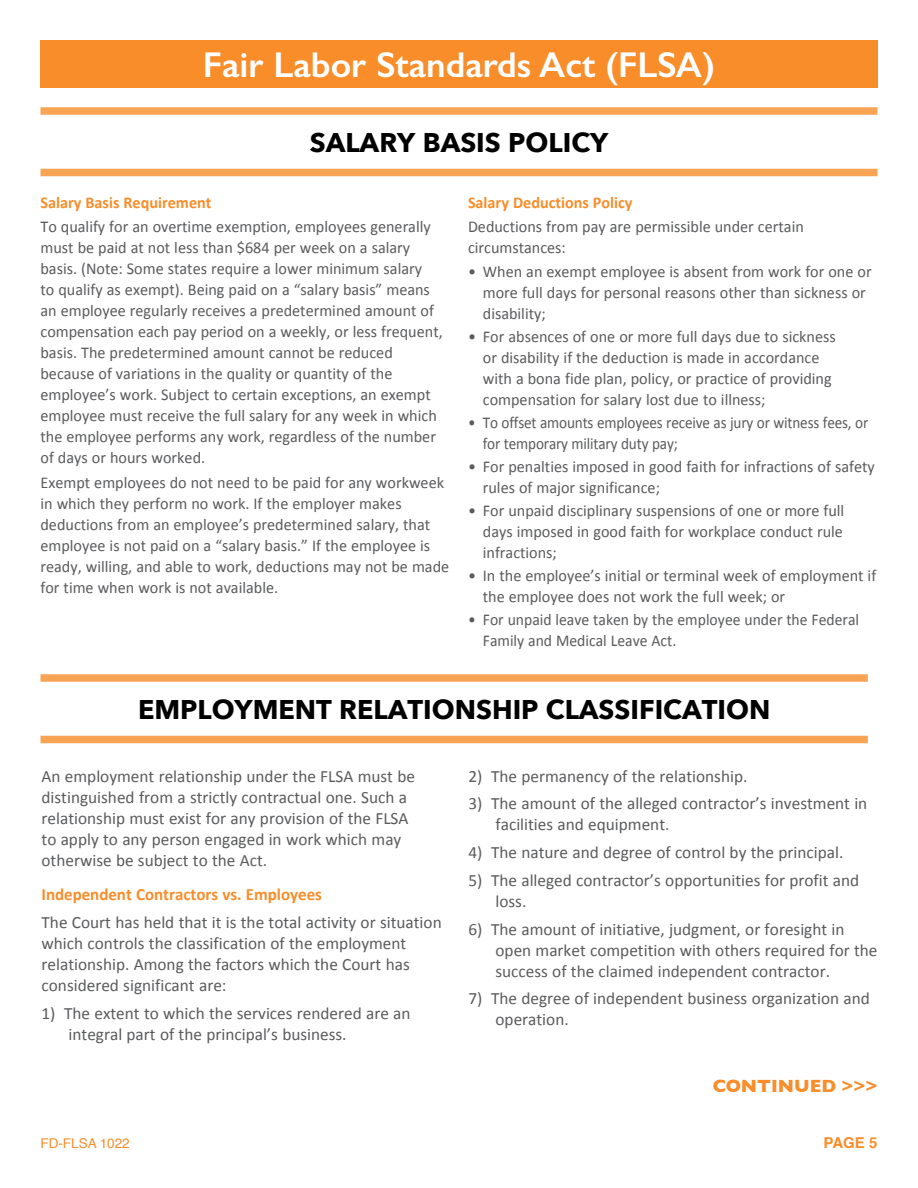
<style>
.page{position:relative;width:918px;height:1188px;background:#fff}
.page>*{position:absolute;margin:0;border:0;box-sizing:border-box;transform-origin:0 0}
.t1{font:600 36px "Gill Sans";color:#fff}
.t2{font:700 27px "Avenir Next";color:#000}
.t3{font:700 18px "Gill Sans";color:#f88d2a}
.t4{font:17.25px/21px "Calibri";color:#5a5b5d}
.t5{font:700 17.25px "Calibri";color:#f88d2a}
.t6{font:16.5px/21px "Calibri";color:#5a5b5d}
.t7{font:16.5px/21px "Calibri";color:#5a5b5d;scale:.92 1}
.t8{font:16.5px/21px "Calibri";color:#5a5b5d;scale:.95 1}
.t9{font:700 16.5px "Calibri";color:#f88d2a}
.t10{font:700 15px "Helvetica";color:#f88d2a}
.t11{font:13.5px "Helvetica";color:#f88d2a}
</style>
<div class="page">
<div style="left:41px;top:40px;width:837px;height:48px;background:#f88d2a"></div>
<div style="left:41px;top:107px;width:837px;height:8px;background:#f9a455"></div>
<div style="left:41px;top:169px;width:837px;height:7px;background:#f9a455"></div>
<div style="left:41px;top:674px;width:827px;height:8px;background:#f9a455"></div>
<div style="left:41px;top:736px;width:827px;height:7px;background:#f9a455"></div>
<h1 class="t1" style="left:203px;top:52px;width:514px">Fair Labor Standards Act (FLSA)</h1>
<h2 class="t2" style="left:310px;top:131px;width:300px">SALARY BASIS POLICY</h2>
<p class="t9" style="left:40px;top:197px;width:173px">Salary Basis Requirement</p>
<p class="t6" style="left:40px;top:216px;width:404px">To qualify for an overtime exemption, employees generally must be paid at not less than $684 per week on a salary basis. (Note: Some states require a lower minimum salary<br>to qualify as exempt). Being paid on a “salary basis” means an employee regularly receives a predetermined amount of compensation each pay period on a weekly, or less frequent, basis. The predetermined amount cannot be reduced because of variations in the quality or quantity of the employee’s work. Subject to certain exceptions, an exempt employee must receive the full salary for any week in which the employee performs any work, regardless of the number of days or hours worked.</p>
<p class="t6" style="left:40px;top:471px;width:410px">Exempt employees do not need to be paid for any workweek in which they perform no work. If the employer makes deductions from an employee’s predetermined salary, that employee is not paid on a “salary basis.” If the employee is ready, willing, and able to work, deductions may not be made for time when work is not available.</p>
<p class="t9" style="left:468px;top:191px;width:166px">Salary Deductions Policy</p>
<p class="t6" style="left:468px;top:216px;width:337px">Deductions from pay are permissible under certain circumstances:</p>
<p class="t6" style="left:483px;top:260px;width:390px;text-indent:-15px">• When an exempt employee is absent from work for one or more full days for personal reasons other than sickness or disability;</p>
<p class="t6" style="left:483px;top:325px;width:355px;text-indent:-15px">• For absences of one or more full days due to sickness or disability if the deduction is made in accordance with a bona fide plan, policy, or practice of providing compensation for salary lost due to illness;</p>
<p class="t7" style="left:483px;top:411px;width:421px;text-indent:-15px">• To offset amounts employees receive as jury or witness fees, or for temporary military duty pay;</p>
<p class="t6" style="left:483px;top:456px;width:394px;text-indent:-15px">• For penalties imposed in good faith for infractions of safety rules of major significance;</p>
<p class="t6" style="left:483px;top:500px;width:363px;text-align:justify;text-indent:-15px">• For unpaid disciplinary suspensions of one or more full days imposed in good faith for workplace conduct rule infractions;</p>
<p class="t6" style="left:483px;top:565px;width:395px;text-indent:-15px">• In the employee’s initial or terminal week of employment if the employee does not work the full week; or</p>
<p class="t8" style="left:483px;top:609px;width:398px;text-indent:-15px">• For unpaid leave taken by the employee under the Federal<br>Family and Medical Leave Act.</p>
<h2 class="t2" style="left:138px;top:698px;width:634px">EMPLOYMENT RELATIONSHIP CLASSIFICATION</h2>
<p class="t4" style="left:42px;top:765px;width:375px">An employment relationship under the FLSA must be distinguished from a strictly contractual one. Such a relationship must exist for any provision of the FLSA to apply to any person engaged in work which may otherwise be subject to the Act.</p>
<p class="t5" style="left:42px;top:882px;width:282px">Independent Contractors vs. Employees</p>
<p class="t4" style="left:42px;top:911px;width:402px">The Court has held that it is the total activity or situation which controls the classification of the employment relationship. Among the factors which the Court has considered significant are:</p>
<p class="t4" style="left:69px;top:1002px;width:344px;text-indent:-27px">1) The extent to which the services rendered are an integral part of the principal’s business.</p>
<p class="t4" style="left:469px;top:765px;width:280px">2) The permanency of the relationship.</p>
<p class="t4" style="left:496px;top:793px;width:373px;text-indent:-27px">3) The amount of the alleged contractor’s investment in facilities and equipment.</p>
<p class="t4" style="left:469px;top:841px;width:376px">4) The nature and degree of control by the principal.</p>
<p class="t4" style="left:496px;top:869px;width:365px;text-indent:-27px">5) The alleged contractor’s opportunities for profit and loss.</p>
<p class="t4" style="left:496px;top:918px;width:383px;text-indent:-27px">6) The amount of initiative, judgment, or foresight in open market competition with others required for the success of the claimed independent contractor.</p>
<p class="t4" style="left:496px;top:988px;width:376px;text-indent:-27px">7) The degree of independent business organization and operation.</p>
<p class="t3" style="left:713px;top:1076px;width:166px">CONTINUED &gt;&gt;&gt;</p>
<p class="t11" style="left:40px;top:1135px;width:91px">FD-FLSA 1022</p>
<p class="t10" style="left:824px;top:1134px;width:55px">PAGE 5</p>
</div>
